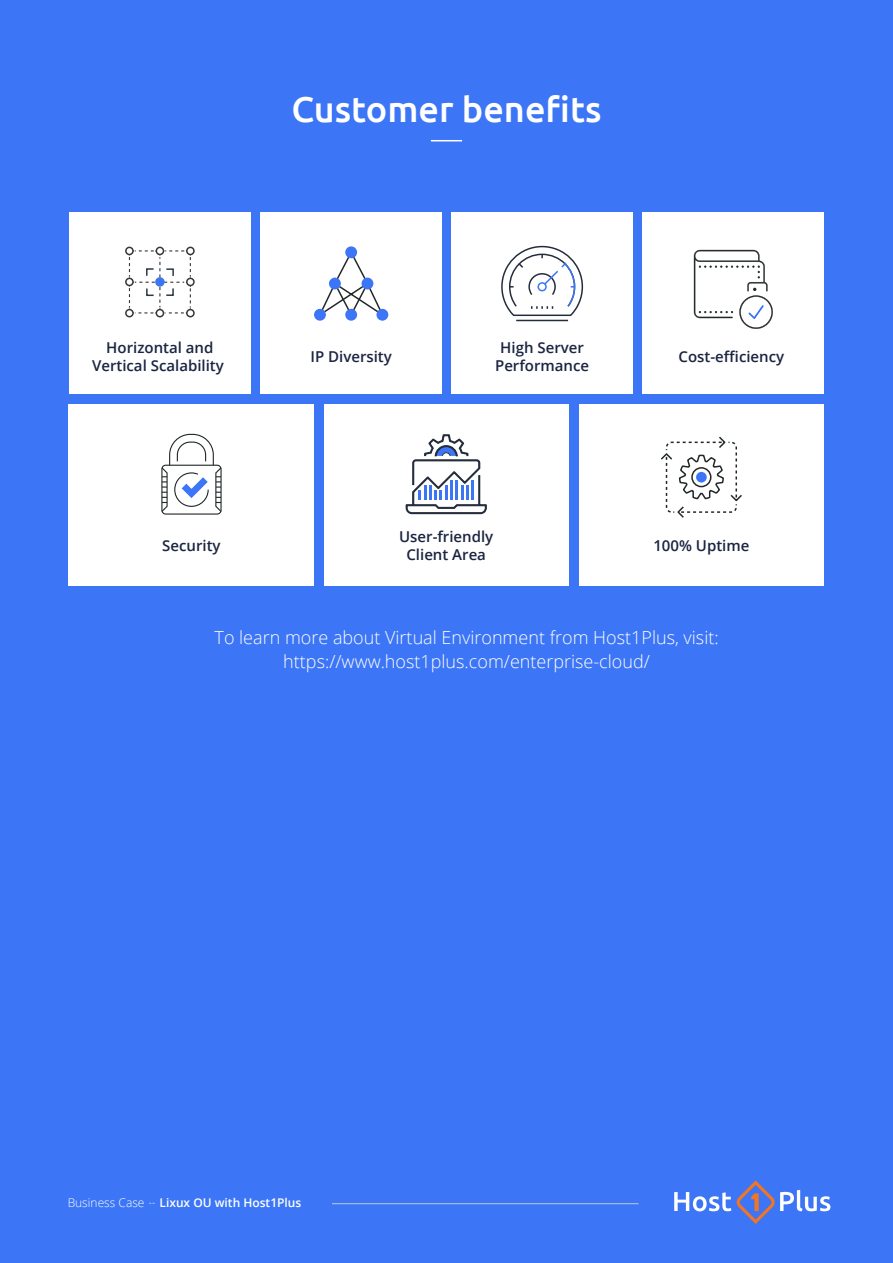
<style>
.page{position:relative;width:893px;height:1263px;background:#3c76f7}
.page>*{position:absolute;margin:0;border:0;box-sizing:border-box;transform-origin:0 0}
.t1{font:500 36px "Ubuntu";color:#fff}
.t2{font:300 18px/24px "Open Sans";color:#fff;text-align:center}
.t3{font:600 15px/18px "Open Sans";color:#1b2441;text-align:center}
.t4{font:600 12px "Open Sans";color:#fff}
.s1{font-weight:300}
</style>
<div class="page">
<hr style="left:431px;top:140px;width:31px;height:1px;background:#fff">
<svg style="left:674px;top:1180px;width:156px;height:44px"></svg>
<hr style="left:332px;top:1203px;width:306px;height:1px;background:#bdccd5">
<div style="left:69px;top:213px;width:182px;height:181px;background:#fff"></div>
<div style="left:156px;top:247px;width:8px;height:8px;border:2px solid #363636;border-radius:50%"></div>
<div style="left:156px;top:309px;width:8px;height:8px;border:2px solid #363636;border-radius:50%"></div>
<div style="left:186px;top:247px;width:9px;height:8px;border:2px solid #363636;border-radius:50%"></div>
<div style="left:186px;top:278px;width:9px;height:8px;border:2px solid #363636;border-radius:50%"></div>
<div style="left:186px;top:309px;width:9px;height:8px;border:2px solid #363636;border-radius:50%"></div>
<div style="left:125px;top:247px;width:9px;height:8px;border:2px solid #363636;border-radius:50%"></div>
<div style="left:125px;top:278px;width:9px;height:8px;border:2px solid #363636;border-radius:50%"></div>
<div style="left:125px;top:309px;width:9px;height:8px;border:2px solid #363636;border-radius:50%"></div>
<svg style="left:129px;top:250px;width:62px;height:63px"></svg>
<div style="left:260px;top:213px;width:182px;height:181px;background:#fff"></div>
<svg style="left:316px;top:249px;width:70px;height:69px"></svg>
<div style="left:376px;top:309px;width:12px;height:12px;background:#3c76f7;border-radius:50%"></div>
<div style="left:345px;top:309px;width:12px;height:12px;background:#3c76f7;border-radius:50%"></div>
<div style="left:329px;top:278px;width:12px;height:11px;background:#3c76f7;border-radius:50%"></div>
<div style="left:345px;top:246px;width:12px;height:12px;background:#3c76f7;border-radius:50%"></div>
<div style="left:361px;top:278px;width:12px;height:11px;background:#3c76f7;border-radius:50%"></div>
<div style="left:314px;top:309px;width:12px;height:12px;background:#3c76f7;border-radius:50%"></div>
<div style="left:451px;top:213px;width:182px;height:181px;background:#fff"></div>
<hr style="left:516px;top:320px;width:52px;height:1px;background:#242d3c">
<svg style="left:501px;top:245px;width:83px;height:72px"></svg>
<div style="left:643px;top:213px;width:181px;height:181px;background:#fff"></div>
<svg style="left:694px;top:250px;width:79px;height:79px"></svg>
<div style="left:68px;top:404px;width:246px;height:181px;background:#fff"></div>
<div style="left:161px;top:465px;width:61px;height:50px;border:1px solid #222829;border-radius:4px"></div>
<svg style="left:161px;top:433px;width:61px;height:80px"></svg>
<div style="left:324px;top:404px;width:244px;height:181px;background:#fff"></div>
<svg style="left:406px;top:434px;width:81px;height:80px"></svg>
<div style="left:579px;top:404px;width:245px;height:181px;background:#fff"></div>
<svg style="left:661px;top:436px;width:81px;height:82px"></svg>
<div style="left:691px;top:467px;width:20px;height:20px;border:2px solid #222829;border-radius:50%"></div>
<div style="left:696px;top:472px;width:11px;height:10px;background:#3c76f7;border-radius:50%"></div>
<h1 class="t1" style="left:291px;top:86px;width:312px">Customer benefits</h1>
<p class="t3" style="left:92px;top:338px;width:133px">Horizontal and<br>Vertical Scalability</p>
<p class="t3" style="left:310px;top:347px;width:83px">IP Diversity</p>
<p class="t3" style="left:495px;top:338px;width:96px">High Server<br>Performance</p>
<p class="t3" style="left:679px;top:347px;width:107px">Cost-efficiency</p>
<p class="t3" style="left:162px;top:536px;width:60px">Security</p>
<p class="t3" style="left:399px;top:527px;width:96px">User-friendly<br>Client Area</p>
<p class="t3" style="left:653px;top:536px;width:98px">100% Uptime</p>
<p class="t2" style="left:215px;top:625px;width:506px">To learn more about Virtual Environment from Host1Plus, visit: https://www.host1plus.com/enterprise-cloud/</p>
<p class="t4" style="left:68px;top:1194px;width:235px"><span class="s1">Business Case</span> Lixux OU with Host1Plus</p>
</div>
